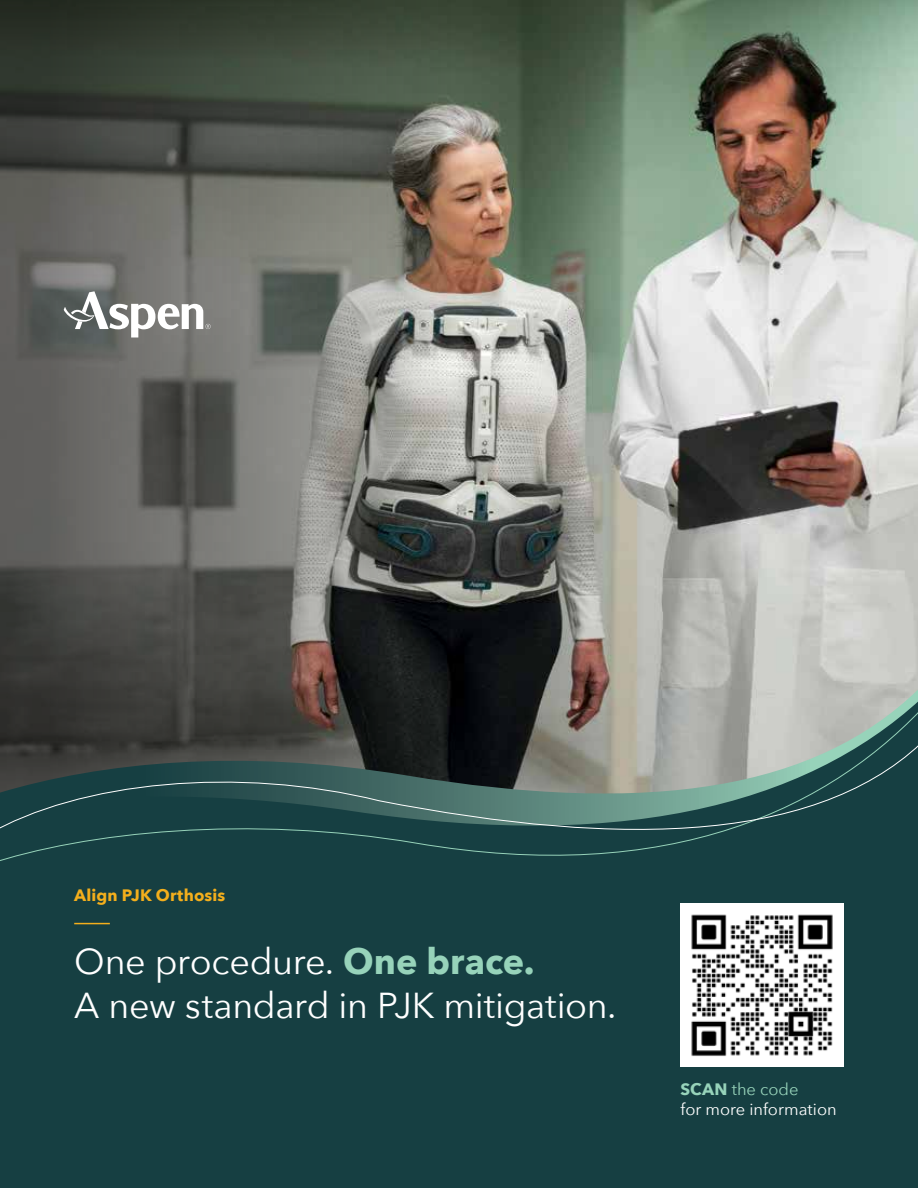
<style>
.page{position:relative;width:918px;height:1188px;background:#fff}
.page>*{position:absolute;margin:0;border:0;box-sizing:border-box;transform-origin:0 0}
.t1{font:36px/43.2px "Avenir Next";letter-spacing:-.01em;color:#fff}
.t2{font:16.5px/19.8px "Avenir Next";color:#fff}
.t3{font:700 16.5px "Avenir Next";letter-spacing:.01em;color:#f4af1c}
.s1{font-weight:700;color:#97d3ba}
.s2{color:#97d3ba}
</style>
<div class="page">
<img style="left:450px;top:0;width:468px;height:689px">
<svg style="left:0;top:0;width:450px;height:689px;background:#5c5e59"></svg>
<div style="left:0;top:689px;width:918px;height:499px;background:#163f42"></div>
<svg style="left:0;top:698px;width:918px;height:188px;background:#394f4e"></svg>
<svg style="left:0;top:733px;width:918px;height:115px;background:#3e5957"></svg>
<svg style="left:64px;top:291px;width:147px;height:47px"></svg>
<hr style="left:74px;top:923px;width:36px;height:1px;background:#f4af1c">
<div style="left:680px;top:903px;width:164px;height:164px;background:#fff"></div>
<img style="left:691px;top:914px;width:142px;height:143px">
<p class="t3" style="left:74px;top:881px;width:153px">Align PJK Orthosis</p>
<p class="t1" style="left:74px;top:939px;width:544px">One procedure. <span class="s1">One brace.<br></span>A new standard in PJK mitigation.</p>
<p class="t2" style="left:680px;top:1079px;width:158px"><span class="s1">SCAN</span> <span class="s2">the code<br></span>for more information</p>
</div>
